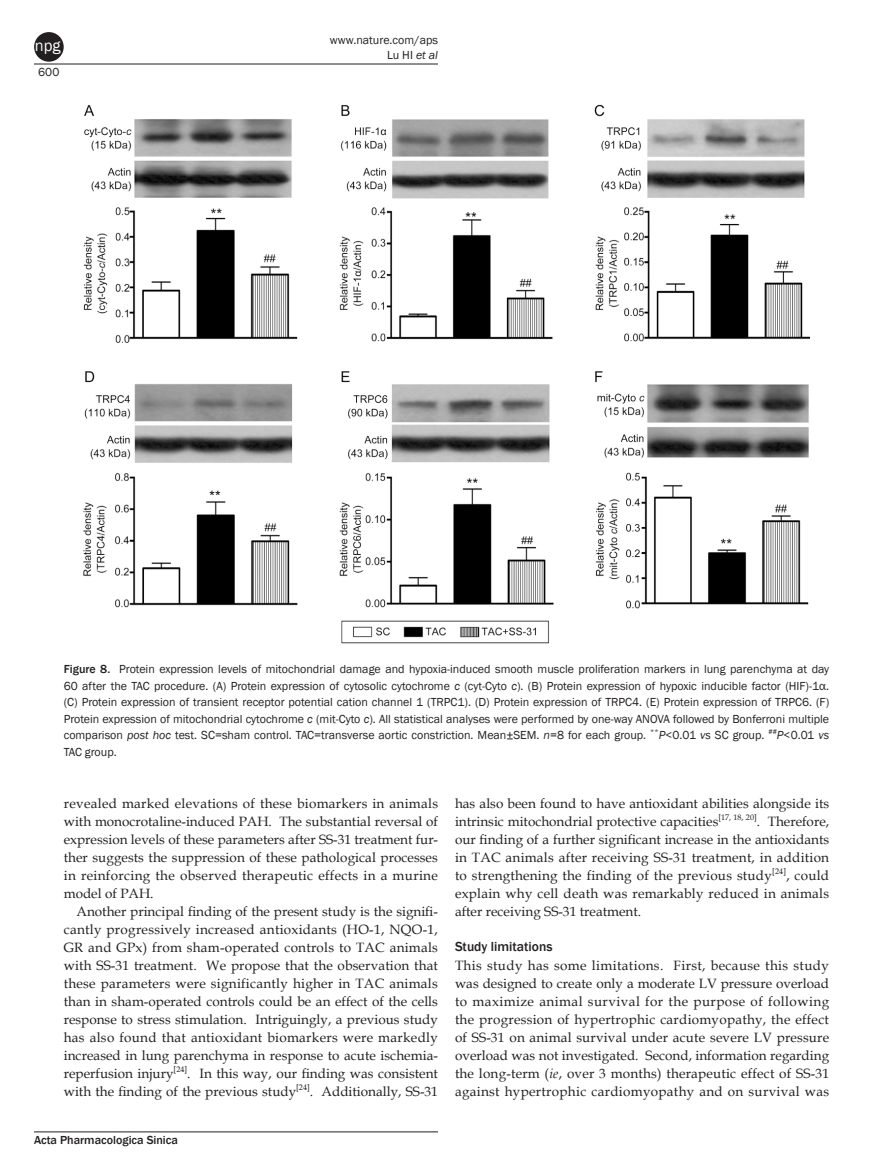
<style>
.page{position:relative;width:893px;height:1170px;background:#fff}
.page>*{position:absolute;margin:0;border:0;box-sizing:border-box;transform-origin:0 0}
.t1{font:16.5px "Franklin Gothic Book 2";color:#fff}
.英文正文{font:13.5px/18px "Book Antiqua 2";letter-spacing:.005em;color:#231f20;text-align:justify}
.无段头空英文正文{font:13.5px/18px "Book Antiqua 2";letter-spacing:.02em;color:#231f20;text-align:justify}
.二级标题{font:500 13.5px "Franklin Gothic";color:#231f20}
.图表注{font:12px/16.5px "Franklin Gothic Book 2";color:#231f20;text-align:right}
.t2{font:500 12px "Franklin Gothic";color:#231f20}
.s1{font-family:"Franklin Gothic";font-style:italic}
.s2{font-family:"Franklin Gothic";font-weight:500}
.s3{font-family:"Franklin Gothic"}
.s4{font-family:"Book Antiqua"}
.s5{font-family:"Book Antiqua";font-style:italic}
</style>
<div class="page">
<hr style="left:34px;top:64px;width:404px;height:1px;background:#231f20">
<hr style="left:34px;top:1131px;width:404px;height:1px;background:#231f20">
<div style="left:34px;top:32px;width:30px;height:30px;background:#231f20;border-radius:50%"></div>
<img style="left:84px;top:104px;width:725px;height:540px">
<p class="t1" style="left:35px;top:35px;width:27px">npg</p>
<p class="图表注" style="left:38px;top:64px;width:23px">600</p>
<p class="图表注" style="left:330px;top:32px;width:110px;line-height:15px">www.nature.com/aps<br>Lu HI <span class="s1">et al</span></p>
<p class="图表注" style="left:64px;top:661px;width:767px;text-align:justify"><span class="s2">Figure 8.</span> Protein expression levels of mitochondrial damage and hypoxia-induced smooth muscle proliferation markers in lung parenchyma at day 60 after the TAC procedure. (A) Protein expression of cytosolic cytochrome <span class="s1">c</span> (cyt-Cyto <span class="s1">c</span><span class="s3">). (B) Protein expression of hypoxic inducible factor (HIF)-1α. (C) Protein expression of transient receptor potential cation channel 1 (TRPC1). (D) Protein expression of TRPC4. (E) Protein expression of TRPC6. (F)<br></span>Protein expression of mitochondrial cytochrome <span class="s1">c</span> (mit-Cyto <span class="s1">c</span>). All statistical analyses were performed by one-way ANOVA followed by Bonferroni multiple comparison <span class="s1">post hoc</span> <span class="s3">test. SC=sham control. TAC=transverse aortic constriction. Mean±SEM.</span> <span class="s1">n</span>=8 for each group. <sup>**</sup><span class="s1">P</span>&lt;0.01 <span class="s1">vs</span> SC group. <sup>##</sup><span class="s1">P</span>&lt;0.01 <span class="s1">vs </span>TAC group.</p>
<p class="英文正文" style="left:64px;top:793px;width:376px">revealed marked elevations of these biomarkers in animals with monocrotaline-induced PAH. The substantial reversal of expression levels of these parameters after SS-31 treatment fur&shy;ther suggests the suppression of these pathological processes in reinforcing the observed therapeutic effects in a murine model of PAH.</p>
<p class="英文正文" style="left:64px;top:901px;width:376px;text-indent:13px"><span class="s4">Another principal finding of the present study is the signifi&shy;</span>cantly progressively increased antioxidants (HO-1, NQO-1, GR and GPx) from sham-operated controls to TAC animals with SS-31 treatment. We propose that the observation that these parameters were significantly higher in TAC animals than in sham-operated controls could be an effect of the cells response to stress stimulation. Intriguingly, a previous study has also found that antioxidant biomarkers were markedly increased in lung parenchyma in response to acute ischemia&shy;reperfusion injury<sup>[24]</sup><span class="s4">. In this way, our finding was consistent with the finding of the previous study</span><sup>[24]</sup>. Additionally, SS-31</p>
<p class="t2" style="left:34px;top:1132px;width:145px">Acta Pharmacologica Sinica</p>
<p class="英文正文" style="left:455px;top:793px;width:376px">has also been found to have antioxidant abilities alongside its intrinsic mitochondrial protective capacities<sup>[17,</sup> <sup>18,</sup> <sup>20]</sup>. Therefore, <span class="s4">our finding of a further significant increase in the antioxidants </span>in TAC animals after receiving SS-31 treatment, in addition to strengthening the finding of the previous study<sup>[24]</sup>, could explain why cell death was remarkably reduced in animals after receiving SS-31 treatment.</p>
<p class="二级标题" style="left:455px;top:938px;width:99px">Study limitations</p>
<p class="无段头空英文正文" style="left:455px;top:955px;width:376px">This study has some limitations. First, because this study was designed to create only a moderate LV pressure overload to maximize animal survival for the purpose of following the progression of hypertrophic cardiomyopathy, the effect of SS-31 on animal survival under acute severe LV pressure overload was not investigated. Second, information regarding the long-term (<span class="s5">ie</span>, over 3 months) therapeutic effect of SS-31 against hypertrophic cardiomyopathy and on survival was</p>
</div>
